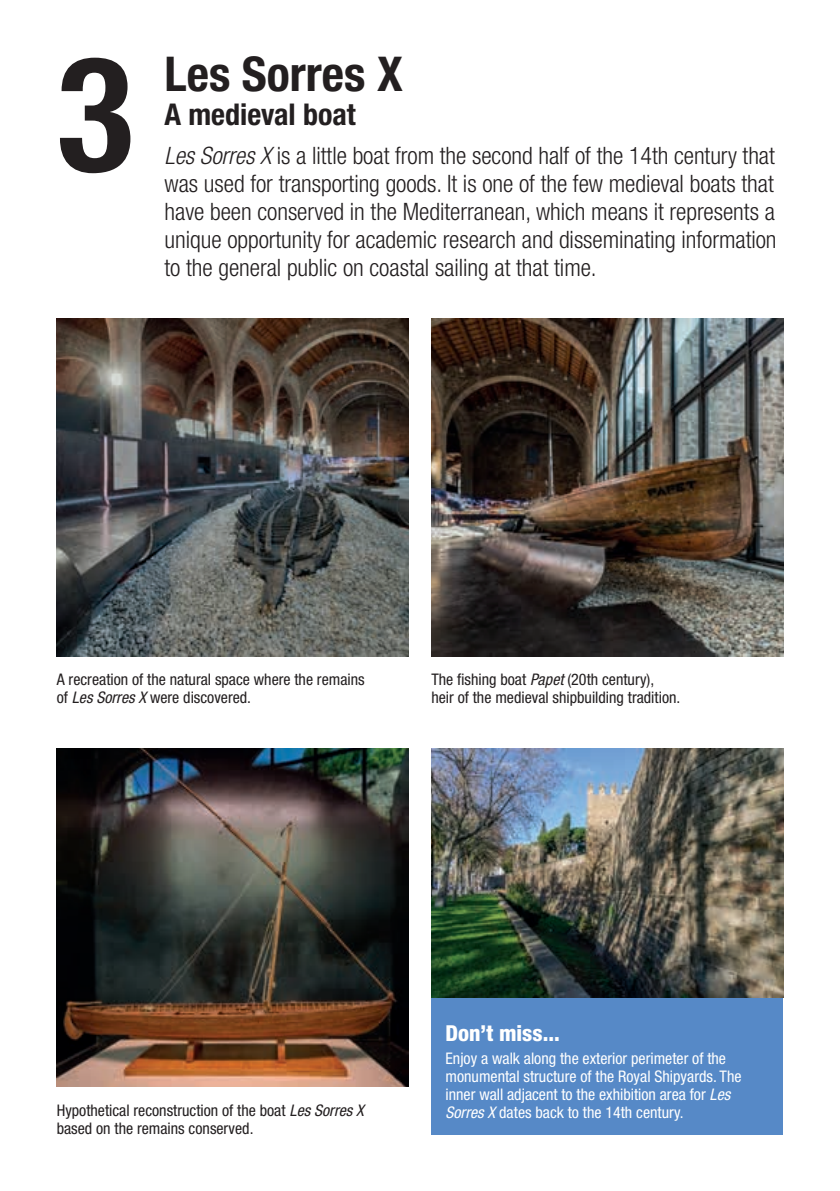
<style>
.page{position:relative;width:840px;height:1191px;background:#fff}
.page>*{position:absolute;margin:0;border:0;box-sizing:border-box;transform-origin:0 0}
.t1{font:700 condensed 160px "Helvetica Neue LT Std";color:#231f20}
.t2{font:700 condensed 48px "Helvetica Neue LT Std";color:#231f20}
.t3{font:700 condensed 30px "Helvetica Neue LT Std";color:#231f20}
.t4{font:300 condensed 24px/28px "Helvetica Neue LT Std";color:#231f20;text-align:justify}
.t5{font:800 condensed 22px "Helvetica Neue LT Std";color:#fff}
.t6{font:condensed 16px/18px "Helvetica Neue LT Std";color:#231f20}
.t7{font:condensed 16px/18px "Helvetica Neue LT Std";color:#fff}
.s1{font-style:italic}
</style>
<div class="page">
<div style="left:431px;top:997px;width:351px;height:137px;background:#5689c7"></div>
<img style="left:431px;top:318px;width:351px;height:338px">
<img style="left:57px;top:318px;width:351px;height:338px">
<img style="left:57px;top:748px;width:351px;height:338px">
<img style="left:431px;top:748px;width:351px;height:249px">
<h1 class="t1" style="left:57px;top:17px;width:78px">3</h1>
<h2 class="t2" style="left:164px;top:45px;width:240px">Les Sorres X</h2>
<p class="t3" style="left:164px;top:96px;width:192px">A medieval boat</p>
<p class="t4" style="left:164px;top:142px;width:613px"><span class="s1">Les Sorres X</span> is a little boat from the second half of the 14th century that was used for transporting goods. It is one of the few medieval boats that have been conserved in the Mediterranean, which means it represents a unique opportunity for academic research and disseminating information to the general public on coastal sailing at that time.</p>
<p class="t6" style="left:57px;top:670px;width:309px">A recreation of the natural space where the remains of <span class="s1">Les Sorres X</span> were discovered.</p>
<p class="t6" style="left:431px;top:670px;width:250px">The fishing boat <span class="s1">Papet</span> (20th century), heir of the medieval shipbuilding tradition.</p>
<p class="t6" style="left:57px;top:1101px;width:308px">Hypothetical reconstruction of the boat <span class="s1">Les Sorres X </span>based on the remains conserved.</p>
<p class="t5" style="left:445px;top:1019px;width:116px">Don’t miss...</p>
<p class="t7" style="left:445px;top:1049px;width:297px">Enjoy a walk along the exterior perimeter of the monumental structure of the Royal Shipyards. The inner wall adjacent to the exhibition area for <span class="s1">Les Sorres X</span> dates back to the 14th century.</p>
</div>
